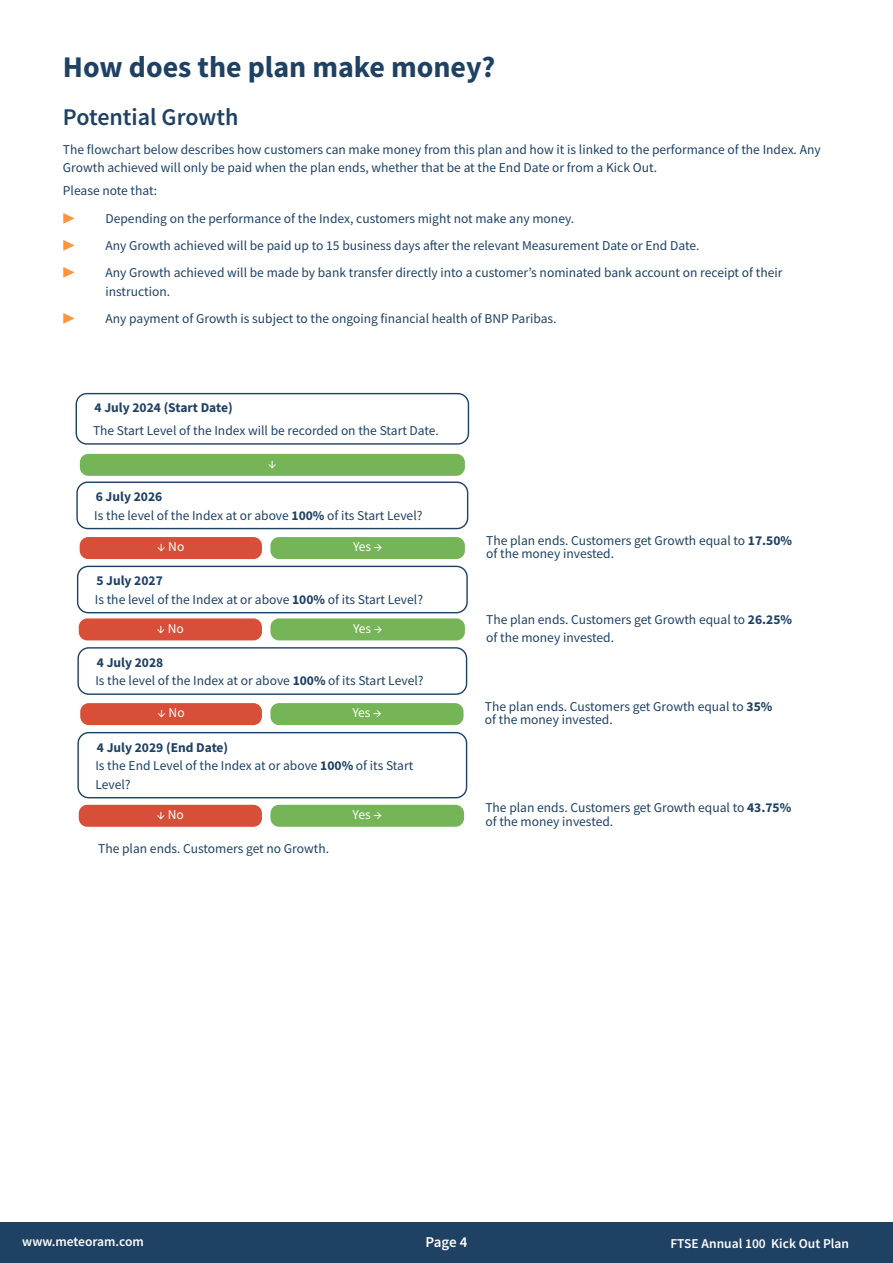
<style>
.page{position:relative;width:893px;height:1263px;background:#fff}
.page>*{position:absolute;margin:0;border:0;box-sizing:border-box;transform-origin:0 0}
.t1{font:700 30px "Source Sans Pro";color:#1e4164}
.t2{font:600 24px "Source Sans Pro";color:#1e4164}
.t3{font:600 15px "Source Sans Pro";color:#fff}
.t4{font:13.5px/18.8px "Source Sans Pro";color:#1e4164}
.t5{font:600 13.5px "Source Sans Pro";color:#fff}
.t6{font:13.5px "Source Sans Pro";color:#fff}
.t7{font:700 13.5px "Source Sans Pro";color:#1e4164}
.t8{font:13.5px "Source Sans Pro";color:#fb943e}
.s1{font-weight:700}
</style>
<div class="page">
<div style="left:0;top:1223px;width:893px;height:40px;background:#1e4164"></div>
<div style="left:80px;top:454px;width:385px;height:22px;background:#75b558;border-radius:9px"></div>
<div style="left:76px;top:393px;width:393px;height:52px;border:1px solid #1e4164;border-radius:11px"></div>
<div style="left:76px;top:481px;width:392px;height:48px;border:1px solid #1e4164;border-radius:11px"></div>
<div style="left:77px;top:566px;width:391px;height:47px;border:1px solid #1e4164;border-radius:11px"></div>
<div style="left:80px;top:537px;width:182px;height:22px;background:#d74f38;border-radius:9px"></div>
<div style="left:270px;top:537px;width:195px;height:22px;background:#75b558;border-radius:9px"></div>
<div style="left:79px;top:618px;width:183px;height:22px;background:#d74f38;border-radius:9px"></div>
<div style="left:270px;top:618px;width:195px;height:22px;background:#75b558;border-radius:9px"></div>
<div style="left:80px;top:703px;width:182px;height:22px;background:#d74f38;border-radius:9px"></div>
<div style="left:270px;top:703px;width:194px;height:22px;background:#75b558;border-radius:9px"></div>
<div style="left:77px;top:647px;width:390px;height:48px;border:1px solid #1e4164;border-radius:11px"></div>
<div style="left:77px;top:732px;width:390px;height:66px;border:1px solid #1e4164;border-radius:11px"></div>
<div style="left:79px;top:805px;width:183px;height:22px;background:#d74f38;border-radius:9px"></div>
<div style="left:270px;top:805px;width:194px;height:22px;background:#75b558;border-radius:9px"></div>
<h1 class="t1" style="left:63px;top:46px;width:434px">How does the plan make money?</h1>
<h2 class="t2" style="left:63px;top:101px;width:177px">Potential Growth</h2>
<p class="t4" style="left:63px;top:140px;width:759px">The flowchart below describes how customers can make money from this plan and how it is linked to the performance of the Index. Any<br>Growth achieved will only be paid when the plan ends, whether that be at the End Date or from a Kick Out.</p>
<p class="t4" style="left:63px;top:181px;width:96px">Please note that:</p>
<p class="t8" style="left:63px;top:210px;width:14px">▶</p>
<p class="t4" style="left:105px;top:209px;width:470px">Depending on the performance of the Index, customers might not make any money.</p>
<p class="t8" style="left:63px;top:237px;width:14px">▶</p>
<p class="t4" style="left:105px;top:236px;width:595px">Any Growth achieved will be paid up to 15 business days after the relevant Measurement Date or End Date.</p>
<p class="t8" style="left:63px;top:264px;width:14px">▶</p>
<p class="t4" style="left:105px;top:263px;width:678px">Any Growth achieved will be made by bank transfer directly into a customer’s nominated bank account on receipt of their instruction.</p>
<p class="t8" style="left:63px;top:310px;width:14px">▶</p>
<p class="t4" style="left:105px;top:309px;width:452px">Any payment of Growth is subject to the ongoing financial health of BNP Paribas.</p>
<p class="t7" style="left:94px;top:399px;width:140px">4 July 2024 (Start Date)</p>
<p class="t4" style="left:93px;top:421px;width:347px">The Start Level of the Index will be recorded on the Start Date.</p>
<p class="t6" style="left:268px;top:455px;width:10px">↓</p>
<p class="t4" style="left:94px;top:487px;width:330px"><span class="s1">6 July 2026<br></span>Is the level of the Index at or above <span class="s1">100%</span> of its Start Level?</p>
<p class="t6" style="left:157px;top:538px;width:29px">↓ No</p>
<p class="t6" style="left:353px;top:538px;width:31px">Yes →</p>
<p class="t4" style="left:486px;top:533px;width:307px;line-height:13.5px">The plan ends. Customers get Growth equal to <span class="s1">17.50% </span>of the money invested.</p>
<p class="t4" style="left:95px;top:571px;width:330px"><span class="s1">5 July 2027<br></span>Is the level of the Index at or above <span class="s1">100%</span> of its Start Level?</p>
<p class="t6" style="left:157px;top:620px;width:29px">↓ No</p>
<p class="t6" style="left:353px;top:620px;width:31px">Yes →</p>
<p class="t4" style="left:486px;top:610px;width:307px;line-height:17.7px">The plan ends. Customers get Growth equal to <span class="s1">26.25% </span>of the money invested.</p>
<p class="t4" style="left:95px;top:653px;width:330px"><span class="s1">4 July 2028<br></span>Is the level of the Index at or above <span class="s1">100%</span> of its Start Level?</p>
<p class="t6" style="left:158px;top:704px;width:29px">↓ No</p>
<p class="t6" style="left:352px;top:704px;width:31px">Yes →</p>
<p class="t4" style="left:485px;top:699px;width:289px;line-height:13.5px">The plan ends. Customers get Growth equal to <span class="s1">35% </span>of the money invested.</p>
<p class="t4" style="left:95px;top:737px;width:319px"><span class="s1">4 July 2029 (End Date)<br></span>Is the End Level of the Index at or above <span class="s1">100%</span> of its Start<br>Level?</p>
<p class="t6" style="left:157px;top:806px;width:29px">↓ No</p>
<p class="t6" style="left:353px;top:806px;width:31px">Yes →</p>
<p class="t4" style="left:485px;top:801px;width:307px;line-height:13.5px">The plan ends. Customers get Growth equal to <span class="s1">43.75% </span>of the money invested.</p>
<p class="t4" style="left:98px;top:839px;width:232px">The plan ends. Customers get no Growth.</p>
<p class="t5" style="left:22px;top:1232px;width:123px">www.meteoram.com</p>
<p class="t3" style="left:426px;top:1232px;width:43px">Page 4</p>
<p class="t5" style="left:670px;top:1235px;width:180px">FTSE Annual 100 Kick Out Plan</p>
</div>
